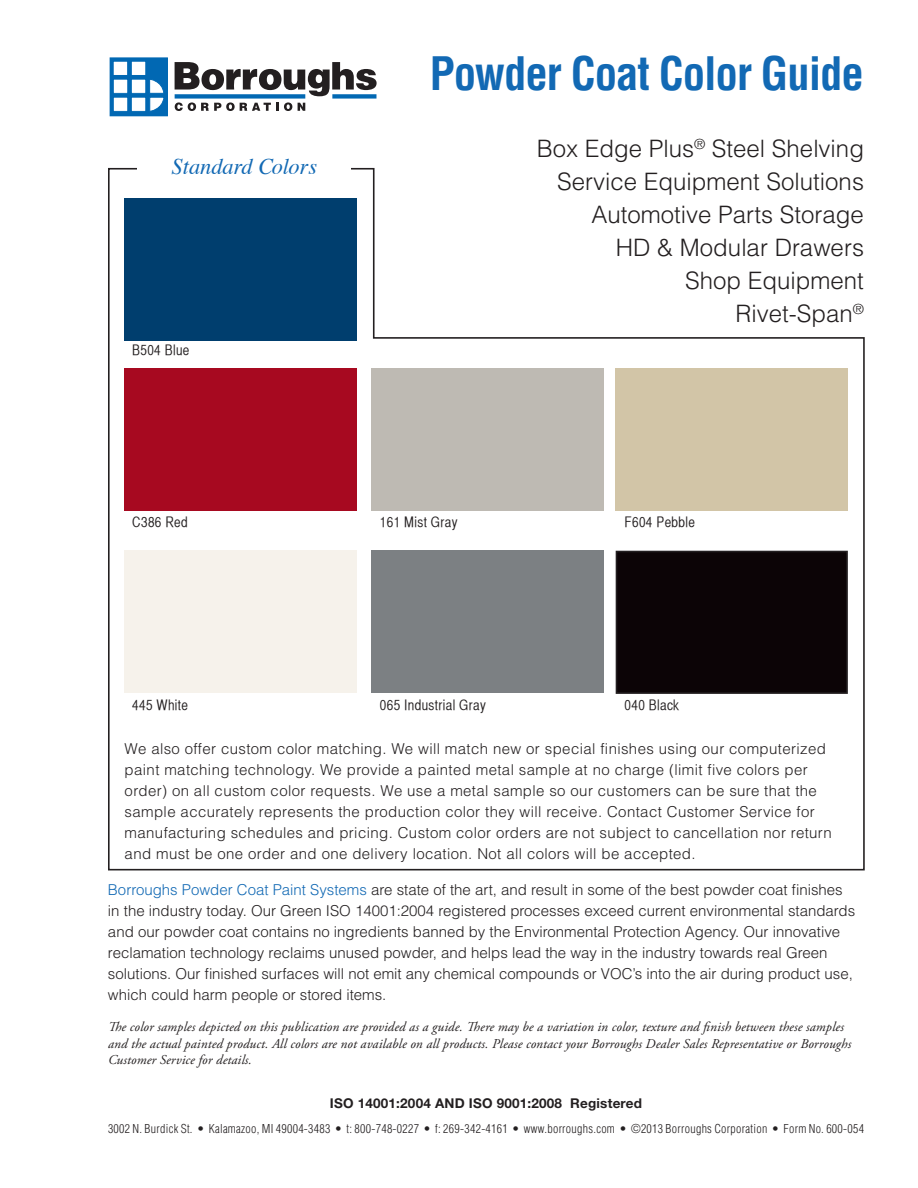
<style>
.page{position:relative;width:918px;height:1188px;background:#fff}
.page>*{position:absolute;margin:0;border:0;box-sizing:border-box;transform-origin:0 0}
.t1{font:700 condensed 45px "Helvetica";letter-spacing:-.025em;color:#1269b4}
.t2{font:300 24px/33px "Helvetica";color:#231f20;text-align:right}
.t3{font:italic 22.35px "Times";color:#1269b4}
.t4{font:300 15px/21px "Helvetica";letter-spacing:.005em;color:#231f20}
.t5{font:300 15px/21px "Helvetica";letter-spacing:.025em;color:#231f20}
.t6{font:14.4px "Helvetica CY Plain";letter-spacing:.025em;color:#231f20}
.t7{font:italic 13.5px/16.5px "Adobe Garamond Pro";letter-spacing:.01em;color:#231f20}
.t8{font:700 13.5px "Helvetica Neue LT Std";letter-spacing:.015em;color:#231f20}
.t9{font:300 condensed 12px "Helvetica";letter-spacing:.025em;color:#231f20}
.s1{color:#1269b4}
</style>
<div class="page">
<svg style="left:108px;top:167px;width:757px;height:704px"></svg>
<div style="left:138px;top:156px;width:213px;height:28px;background:#fff"></div>
<svg style="left:175px;top:62px;width:202px;height:34px"></svg>
<div style="left:110px;top:58px;width:57px;height:58px;background:#0168b3"></div>
<div style="left:110px;top:57px;width:58px;height:59px;border:1px solid #0168b3"></div>
<div style="left:113px;top:61px;width:15px;height:14px;background:#fff"></div>
<div style="left:113px;top:61px;width:15px;height:15px;border:1px solid #0168b3"></div>
<div style="left:131px;top:61px;width:15px;height:14px;background:#fff"></div>
<div style="left:131px;top:61px;width:15px;height:15px;border:1px solid #0168b3"></div>
<div style="left:131px;top:79px;width:15px;height:14px;background:#fff"></div>
<div style="left:131px;top:79px;width:15px;height:15px;border:1px solid #0168b3"></div>
<div style="left:113px;top:79px;width:15px;height:14px;background:#fff"></div>
<div style="left:113px;top:79px;width:15px;height:15px;border:1px solid #0168b3"></div>
<div style="left:113px;top:97px;width:15px;height:14px;background:#fff"></div>
<div style="left:113px;top:97px;width:15px;height:15px;border:1px solid #0168b3"></div>
<div style="left:131px;top:97px;width:15px;height:14px;background:#fff"></div>
<div style="left:131px;top:97px;width:15px;height:15px;border:1px solid #0168b3"></div>
<svg style="left:149px;top:79px;width:15px;height:32px"></svg>
<svg style="left:175px;top:102px;width:117px;height:9px"></svg>
<svg style="left:298px;top:103px;width:7px;height:8px"></svg>
<div style="left:175px;top:94px;width:130px;height:5px;background:#0168b3"></div>
<div style="left:332px;top:94px;width:44px;height:5px;background:#0168b3"></div>
<h3 class="t3" style="left:172px;top:153px;width:147px">Standard Colors</h3>
<p class="t6" style="left:132px;top:342px;width:59px">B504 Blue</p>
<h1 class="t1" style="left:430px;top:45px;width:436px">Powder Coat Color Guide</h1>
<h2 class="t2" style="left:537px;top:131px;width:329px">Box Edge Plus<sup>®</sup> Steel Shelving<br>Service Equipment Solutions<br>Automotive Parts Storage<br>HD &amp; Modular Drawers<br>Shop Equipment<br>Rivet-Span<sup>®</sup></h2>
<p class="t6" style="left:132px;top:514px;width:57px">C386 Red</p>
<p class="t6" style="left:380px;top:514px;width:79px">161 Mist Gray</p>
<p class="t6" style="left:625px;top:514px;width:72px">F604 Pebble</p>
<p class="t6" style="left:380px;top:697px;width:108px">065 Industrial Gray</p>
<p class="t6" style="left:132px;top:697px;width:57px">445 White</p>
<p class="t6" style="left:625px;top:697px;width:56px">040 Black</p>
<p class="t5" style="left:125px;top:738px;width:709px">We also offer custom color matching. We will match new or special finishes using our computerized paint matching technology. We provide a painted metal sample at no charge (limit five colors per order) on all custom color requests. We use a metal sample so our customers can be sure that the sample accurately represents the production color they will receive. Contact Customer Service for manufacturing schedules and pricing. Custom color orders are not subject to cancellation nor return and must be one order and one delivery location. Not all colors will be accepted.</p>
<p class="t4" style="left:108px;top:879px;width:749px"><span class="s1">Borroughs Powder Coat Paint Systems</span> are state of the art, and result in some of the best powder coat finishes in the industry today. Our Green ISO 14001:2004 registered processes exceed current environmental standards and our powder coat contains no ingredients banned by the Environmental Protection Agency. Our innovative reclamation technology reclaims unused powder, and helps lead the way in the industry towards real Green solutions. Our finished surfaces will not emit any chemical compounds or VOC’s into the air during product use, which could harm people or stored items.</p>
<p class="t7" style="left:108px;top:1019px;width:745px">The color samples depicted on this publication are provided as a guide. There may be a variation in color, texture and finish between these samples and the actual painted product. All colors are not available on all products. Please contact your Borroughs Dealer Sales Representative or Borroughs<br>Customer Service for details.</p>
<p class="t8" style="left:330px;top:1095px;width:314px">ISO 14001:2004 AND ISO 9001:2008 Registered</p>
<p class="t9" style="left:108px;top:1121px;width:758px">3002 N. Burdick St. • Kalamazoo, MI 49004-3483 • t: 800-748-0227 • f: 269-342-4161 • www.borroughs.com • ©2013 Borroughs Corporation • Form No. 600-054</p>
</div>
